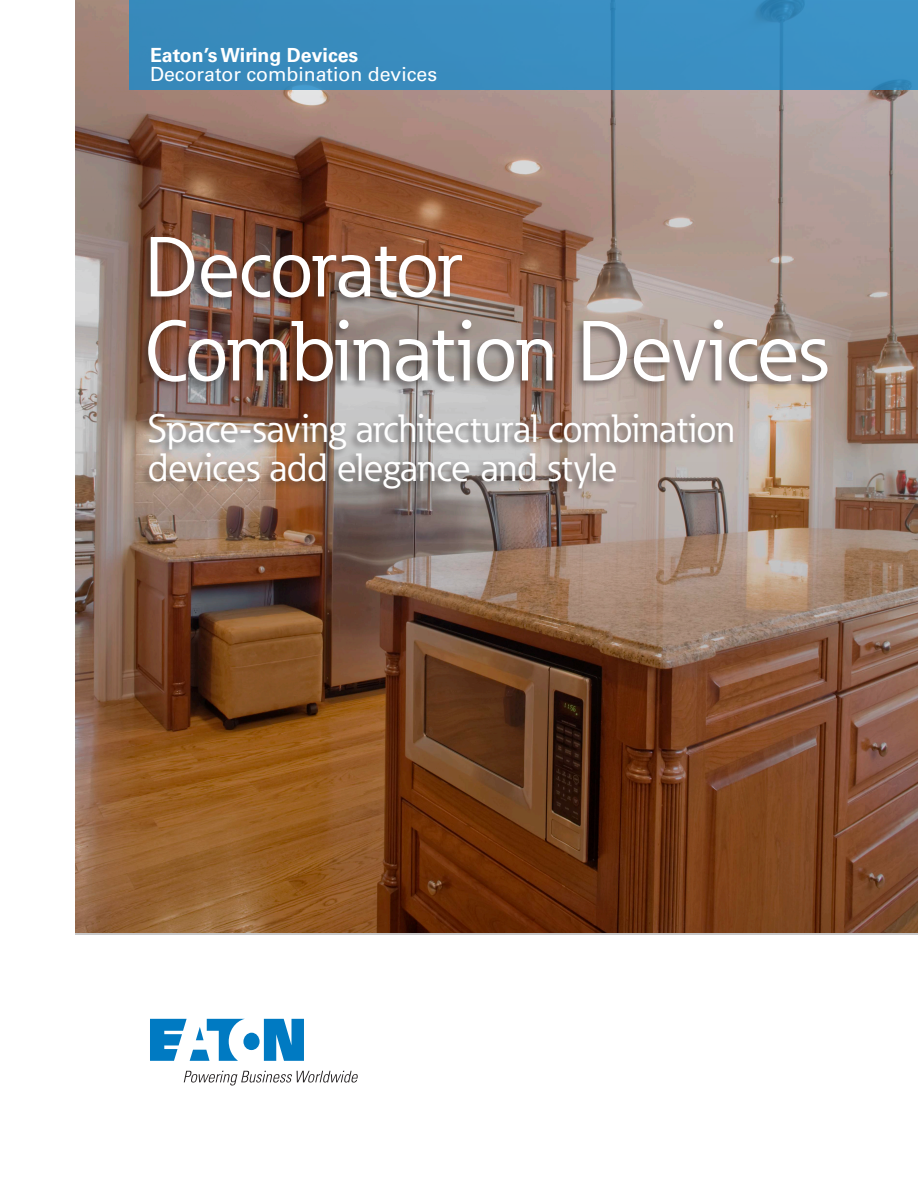
<style>
.page{position:relative;width:918px;height:1188px;background:#fff}
.page>*{position:absolute;margin:0;border:0;box-sizing:border-box;transform-origin:0 0}
.t1{font:84px/84px "Eaton";letter-spacing:-.01em;color:#fff}
.t2{font:39px/39px "Eaton";color:#fff}
.t3{font:19.5px "Univers LT Std";color:#fff}
.t4{font:700 19.5px "Univers LT Std";color:#fff}
</style>
<div class="page">
<img style="left:76px;top:0;width:842px;height:934px">
<div style="left:139px;top:235px;width:691px;height:156px;background:#231f20;opacity:.5"></div>
<div style="left:129px;top:0;width:789px;height:90px;background:#3a8dc0"></div>
<div style="left:140px;top:412px;width:595px;height:86px;background:#231f20;opacity:.5"></div>
<svg style="left:150px;top:1019px;width:154px;height:42px"></svg>
<svg style="left:184px;top:1071px;width:174px;height:15px"></svg>
<p class="t4" style="left:150px;top:43px;width:210px">Eaton’s Wiring Devices</p>
<p class="t3" style="left:150px;top:63px;width:289px">Decorator combination devices</p>
<h1 class="t1" style="left:144px;top:226px;width:685px">Decorator<br>Combination Devices</h1>
<p class="t2" style="left:148px;top:410px;width:588px">Space-saving architectural combination devices add elegance and style</p>
</div>
